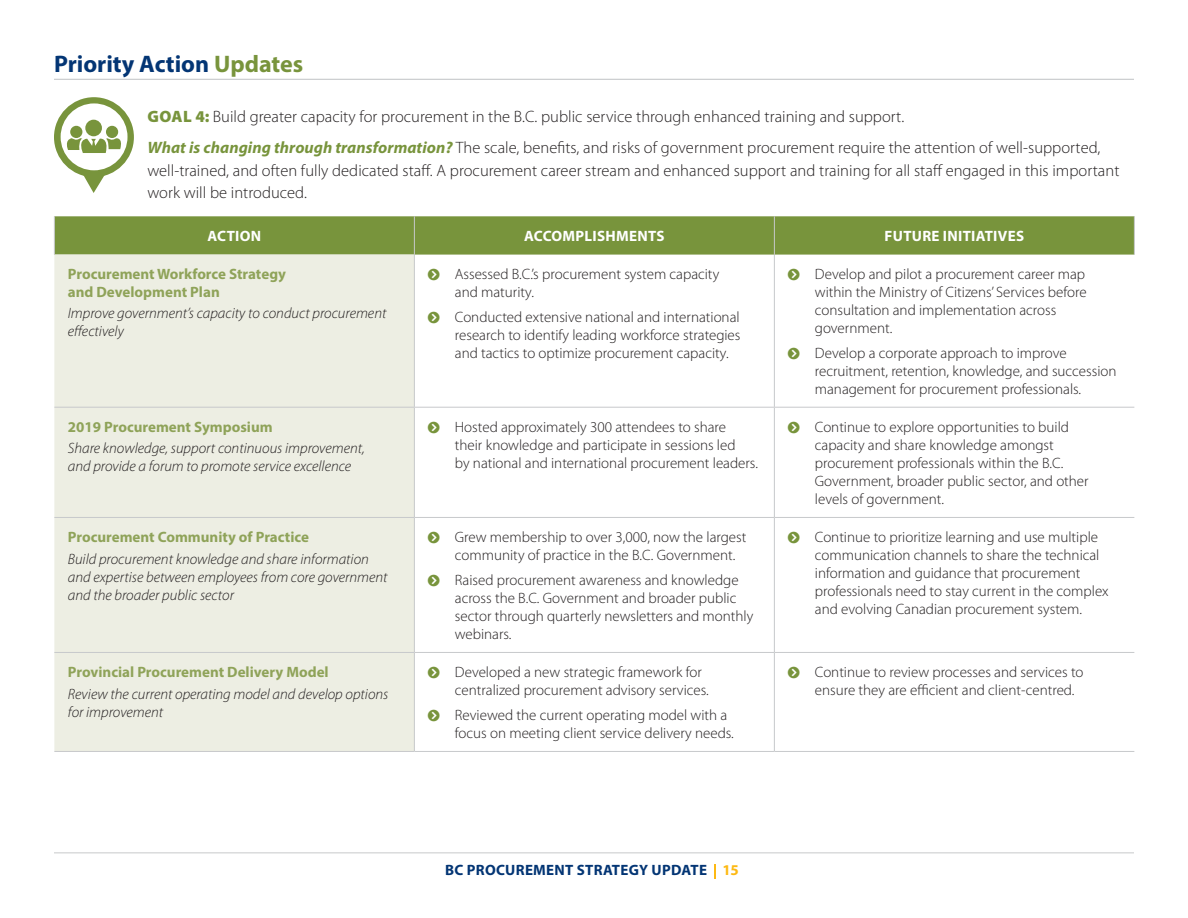
<style>
.page{position:relative;width:1188px;height:918px;background:#fff}
.page>*{position:absolute;margin:0;border:0;box-sizing:border-box;transform-origin:0 0}
.H2_Updates{font:700 24px "Myriad Pro";color:#033574}
.Body{font:300 16.5px/22.5px "Myriad Pro";letter-spacing:.005em;color:#231f20}
.t1{font:300 15px/18px "Myriad Pro";color:#231f20}
.Table_Body{font:italic 300 15px/18px "Myriad Pro";color:#231f20}
.Table_Body-2{font:700 15px/18px "Myriad Pro";color:#8fa359}
.Tabel_H1{font:700 15px "Myriad Pro";letter-spacing:.02em;color:#fff}
.t2{font:700 15px "Myriad Pro";letter-spacing:.02em;color:#033574}
.s1{color:#78943c}
.s2{font-weight:900;color:#78943c}
.s3{font-weight:700;font-style:italic;color:#78943c}
.s4{color:#fdb913}
</style>
<div class="page">
<svg style="left:714px;top:864px;width:2px;height:15px"></svg>
<hr style="left:54px;top:852px;width:1080px;height:1px;background:#c7c9cb">
<hr style="left:54px;top:79px;width:1080px;height:1px;background:#c7c9cb">
<div style="left:55px;top:216px;width:1079px;height:39px;background:#78943c"></div>
<div style="left:54px;top:255px;width:360px;height:496px;background:#edeee3"></div>
<hr style="left:54px;top:216px;width:1px;height:39px;background:#c7c9cb">
<hr style="left:414px;top:216px;width:1px;height:39px;background:#c7c9cb">
<hr style="left:774px;top:216px;width:1px;height:39px;background:#c7c9cb">
<hr style="left:1134px;top:216px;width:1px;height:39px;background:#c7c9cb">
<hr style="left:414px;top:255px;width:1px;height:152px;background:#c7c9cb">
<hr style="left:774px;top:255px;width:1px;height:152px;background:#c7c9cb">
<hr style="left:54px;top:407px;width:360px;height:1px;background:#c7c9cb">
<hr style="left:414px;top:407px;width:360px;height:1px;background:#c7c9cb">
<hr style="left:414px;top:408px;width:1px;height:109px;background:#c7c9cb">
<hr style="left:774px;top:407px;width:360px;height:1px;background:#c7c9cb">
<hr style="left:774px;top:408px;width:1px;height:109px;background:#c7c9cb">
<hr style="left:54px;top:517px;width:360px;height:1px;background:#c7c9cb">
<hr style="left:414px;top:517px;width:360px;height:1px;background:#c7c9cb">
<hr style="left:414px;top:518px;width:1px;height:134px;background:#c7c9cb">
<hr style="left:774px;top:517px;width:360px;height:1px;background:#c7c9cb">
<hr style="left:774px;top:518px;width:1px;height:134px;background:#c7c9cb">
<hr style="left:54px;top:652px;width:360px;height:1px;background:#c7c9cb">
<hr style="left:414px;top:652px;width:360px;height:1px;background:#c7c9cb">
<hr style="left:414px;top:653px;width:1px;height:98px;background:#c7c9cb">
<hr style="left:774px;top:652px;width:360px;height:1px;background:#c7c9cb">
<hr style="left:774px;top:653px;width:1px;height:98px;background:#c7c9cb">
<hr style="left:54px;top:751px;width:360px;height:1px;background:#c7c9cb">
<hr style="left:414px;top:751px;width:360px;height:1px;background:#c7c9cb">
<hr style="left:774px;top:751px;width:360px;height:1px;background:#c7c9cb">
<svg style="left:54px;top:97px;width:80px;height:96px"></svg>
<p class="H2_Updates" style="left:54px;top:48px;width:251px">Priority Action <span class="s1">Updates</span></p>
<p class="Body" style="left:148px;top:105px;width:758px"><span class="s2">GOAL 4:</span> Build greater capacity for procurement in the B.C. public service through enhanced training and support.</p>
<p class="Body" style="left:147px;top:137px;width:974px"><span class="s3">What is changing through transformation?</span> The scale, benefits, and risks of government procurement require the attention of well-supported, well-trained, and often fully dedicated staff. A procurement career stream and enhanced support and training for all staff engaged in this important work will be introduced.</p>
<p class="Tabel_H1" style="left:208px;top:226px;width:55px">ACTION</p>
<p class="Tabel_H1" style="left:524px;top:226px;width:142px">ACCOMPLISHMENTS</p>
<p class="Tabel_H1" style="left:885px;top:226px;width:141px">FUTURE INITIATIVES</p>
<p class="Table_Body-2" style="left:68px;top:264px;width:220px">Procurement Workforce Strategy and Development Plan</p>
<p class="Table_Body" style="left:68px;top:305px;width:320px">Improve government’s capacity to conduct procurement effectively</p>
<p class="t1" style="left:455px;top:265px;width:266px">Assessed B.C.’s procurement system capacity and maturity.</p>
<p class="t1" style="left:455px;top:308px;width:287px;text-align:justify">Conducted extensive national and international research to identify leading workforce strategies and tactics to optimize procurement capacity.</p>
<p class="t1" style="left:815px;top:265px;width:273px">Develop and pilot a procurement career map within the Ministry of Citizens’ Services before consultation and implementation across government.</p>
<p class="t1" style="left:815px;top:344px;width:303px">Develop a corporate approach to improve recruitment, retention, knowledge, and succession management for procurement professionals.</p>
<p class="Table_Body-2" style="left:68px;top:417px;width:206px">2019 Procurement Symposium</p>
<p class="Table_Body" style="left:68px;top:440px;width:299px">Share knowledge, support continuous improvement, and provide a forum to promote service excellence</p>
<p class="Table_Body-2" style="left:68px;top:528px;width:243px">Procurement Community of Practice</p>
<p class="Table_Body" style="left:68px;top:550px;width:321px">Build procurement knowledge and share information and expertise between employees from core government and the broader public sector</p>
<p class="Table_Body-2" style="left:68px;top:663px;width:262px">Provincial Procurement Delivery Model</p>
<p class="Table_Body" style="left:68px;top:685px;width:322px">Review the current operating model and develop options for improvement</p>
<p class="t1" style="left:455px;top:418px;width:305px">Hosted approximately 300 attendees to share<br>their knowledge and participate in sessions led<br>by national and international procurement leaders.</p>
<p class="t1" style="left:815px;top:418px;width:275px">Continue to explore opportunities to build capacity and share knowledge amongst procurement professionals within the B.C.<br>Government, broader public sector, and other levels of government.</p>
<p class="t1" style="left:455px;top:528px;width:293px">Grew membership to over 3,000, now the largest community of practice in the B.C. Government.</p>
<p class="t1" style="left:455px;top:571px;width:300px">Raised procurement awareness and knowledge across the B.C. Government and broader public sector through quarterly newsletters and monthly webinars.</p>
<p class="t1" style="left:455px;top:663px;width:255px">Developed a new strategic framework for centralized procurement advisory services.</p>
<p class="t1" style="left:455px;top:706px;width:281px">Reviewed the current operating model with a focus on meeting client service delivery needs.</p>
<p class="t2" style="left:445px;top:860px;width:295px">BC PROCUREMENT STRATEGY UPDATE <span class="s4">15</span></p>
<p class="t1" style="left:815px;top:528px;width:295px">Continue to prioritize learning and use multiple communication channels to share the technical information and guidance that procurement professionals need to stay current in the complex and evolving Canadian procurement system.</p>
<p class="t1" style="left:815px;top:663px;width:270px">Continue to review processes and services to ensure they are efficient and client-centred.</p>
</div>
